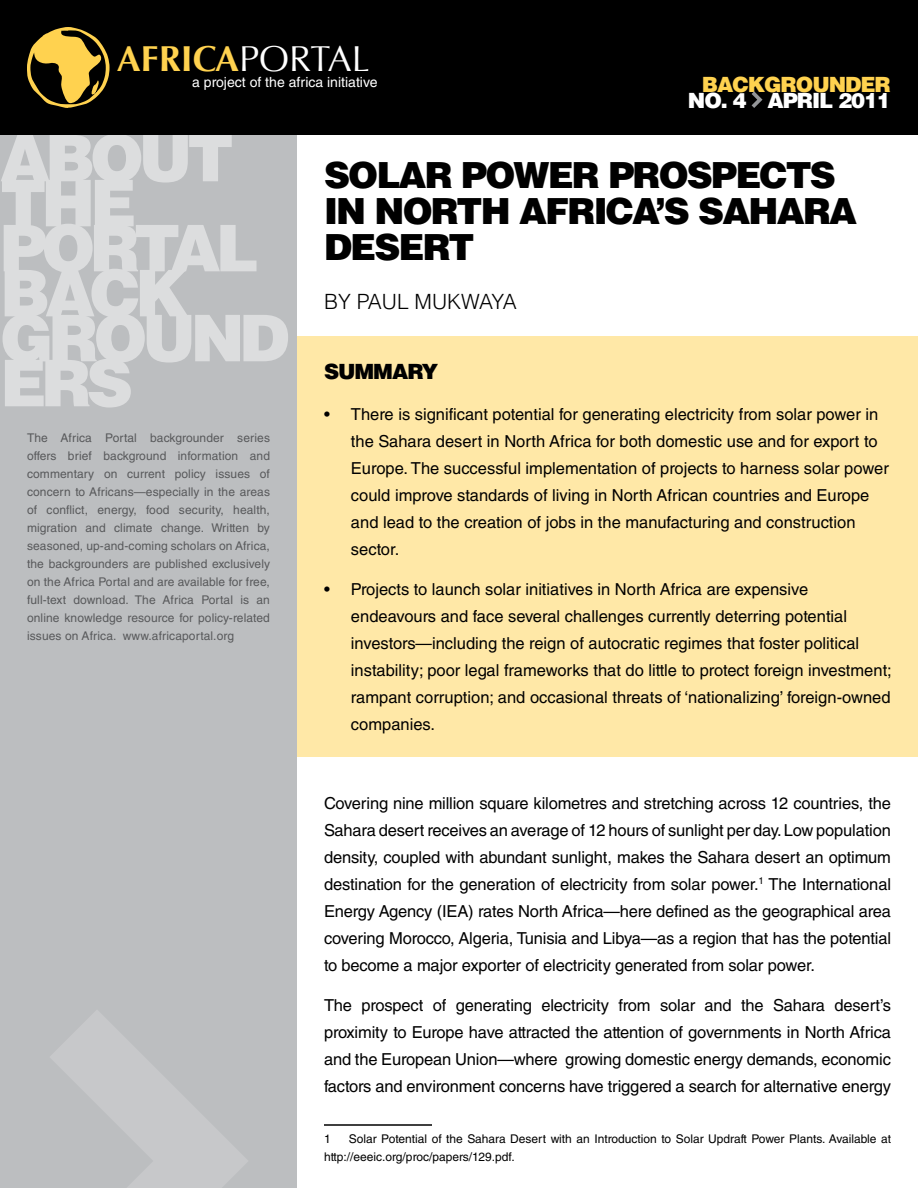
<style>
.page{position:relative;width:918px;height:1188px;background:#fff}
.page>*{position:absolute;margin:0;border:0;box-sizing:border-box;transform-origin:0 0}
.t1{font:900 64.5px "Helvetica LT Std";letter-spacing:-.08em;color:#dcddde}
.t2{font:900 36px/36px "Helvetica LT Std";letter-spacing:-.05em;color:#000}
.t3{font:700 36px "Optima";color:#ffd24f}
.t4{font:900 21px "Helvetica LT Std";letter-spacing:-.05em;color:#fff}
.t5{font:300 21px "Helvetica LT Std";color:#000}
.t6{font:900 21px "Helvetica LT Std";letter-spacing:-.05em;color:#ffd24f}
.t7{font:900 21px "Helvetica LT Std";color:#000}
.t8{font:16.5px/27px "Helvetica LT Std";color:#000;text-align:justify}
.t9{font:14.1px "Helvetica LT Std";color:#fff}
.t10{font:12px/18px "Helvetica LT Std";letter-spacing:.01em;color:#58595b;text-align:justify}
.t11{font:12px/18px "Helvetica LT Std";color:#000}
.s1{font-weight:400;color:#fff}
</style>
<div class="page">
<div style="left:0;top:135px;width:297px;height:1053px;background:#bcbec0"></div>
<svg style="left:51px;top:1011px;width:196px;height:177px"></svg>
<div style="left:0;top:0;width:918px;height:135px;background:#000"></div>
<svg style="left:27px;top:27px;width:83px;height:81px"></svg>
<svg style="left:752px;top:91px;width:11px;height:17px"></svg>
<hr style="left:324px;top:1124px;width:108px;height:2px;background:#000">
<div style="left:297px;top:337px;width:621px;height:420px;background:#ffe8a7"></div>
<h2 class="t3" style="left:117px;top:38px;width:254px">AFRICA<span class="s1">PORTAL</span></h2>
<p class="t9" style="left:192px;top:74px;width:187px">a project of the africa initiative</p>
<p class="t6" style="left:702px;top:70px;width:191px">BACKGROUNDER</p>
<p class="t4" style="left:688px;top:87px;width:205px">NO. 4 APRIL 2011</p>
<h1 class="t1" style="left:0;top:116px;width:235px">ABOUT</h1>
<h1 class="t1" style="left:0;top:161px;width:138px">THE</h1>
<h1 class="t1" style="left:0;top:206px;width:260px">PORTAL</h1>
<h1 class="t1" style="left:0;top:251px;width:190px">BACK</h1>
<h1 class="t1" style="left:0;top:296px;width:291px">GROUND</h1>
<h1 class="t1" style="left:0;top:341px;width:134px">ERS</h1>
<p class="t10" style="left:27px;top:429px;width:245px">The Africa Portal backgrounder series offers brief background information and commentary on current policy issues of concern to Africans—especially in the areas of conflict, energy, food security, health, migration and climate change. Written by seasoned, up-and-coming scholars on Africa, the backgrounders are published exclusively on the Africa Portal and are available for free, full-text download. The Africa Portal is an online knowledge resource for policy-related issues on Africa. www.africaportal.org</p>
<h2 class="t2" style="left:324px;top:156px;width:534px">SOLAR POWER PROSPECTS<br>IN NORTH AFRICA’S SAHARA<br>DESERT</h2>
<p class="t5" style="left:324px;top:289px;width:194px">BY PAUL MUKWAYA</p>
<p class="t7" style="left:324px;top:358px;width:116px">SU MMARY</p>
<p class="t8" style="left:351px;top:400px;width:539px;text-align:left;text-indent:-27px">• There is significant potential for generating electricity from solar power in the Sahara desert in North Africa for both domestic use and for export to Europe. The successful implementation of projects to harness solar power could improve standards of living in North African countries and Europe and lead to the creation of jobs in the manufacturing and construction sector.</p>
<p class="t8" style="left:351px;top:576px;width:542px;text-align:left;text-indent:-27px">• Projects to launch solar initiatives in North Africa are expensive endeavours and face several challenges currently deterring potential investors—including the reign of autocratic regimes that foster political instability; poor legal frameworks that do little to protect foreign investment; rampant corruption; and occasional threats of ‘nationalizing’ foreign-owned companies.</p>
<p class="t8" style="left:324px;top:790px;width:569px">Covering nine million square kilometres and stretching across 12 countries, the Sahara desert receives an average of 12 hours of sunlight per day. Low population density, coupled with abundant sunlight, makes the Sahara desert an optimum destination for the generation of electricity from solar power.<sup>1</sup> The International Energy Agency (IEA) rates North Africa—here defined as the geographical area covering Morocco, Algeria, Tunisia and Libya—as a region that has the potential to become a major exporter of electricity generated from solar power.</p>
<p class="t8" style="left:324px;top:992px;width:569px">The prospect of generating electricity from solar and the Sahara desert’s proximity to Europe have attracted the attention of governments in North Africa and the European Union—where growing domestic energy demands, economic factors and environment concerns have triggered a search for alternative energy</p>
<p class="t11" style="left:324px;top:1130px;width:8px">1</p>
<p class="t11" style="left:324px;top:1130px;width:569px;text-indent:25px">Solar Potential of the Sahara Desert with an Introduction to Solar Updraft Power Plants. Available at http://eeeic.org/proc/papers/129.pdf.</p>
</div>
